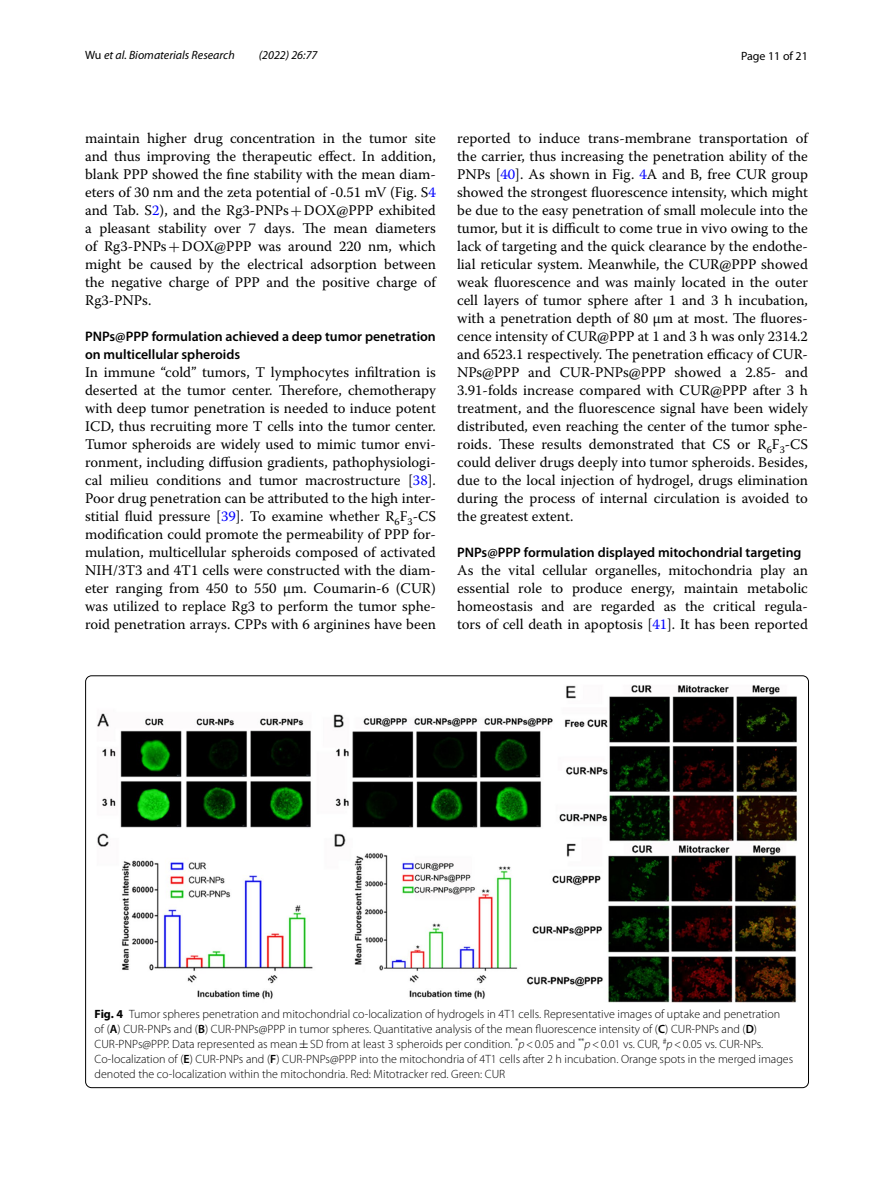
<style>
.page{position:relative;width:893px;height:1187px;background:#fff}
.page>*{position:absolute;margin:0;border:0;box-sizing:border-box;transform-origin:0 0}
.t1{font:14.7px/18px "Warnock Pro";color:#000;text-align:justify}
.t2{font:600 13.8px/18px "Myriad Pro";color:#000}
.t3{font:300 12px/15px "Myriad Pro";color:#000}
.t4{font:italic 12px "Myriad Pro";color:#000}
.t5{font:12px "Myriad Pro";color:#000}
.s1{font-style:normal}
.s2{color:#00f}
.s3{font-family:"MTSY"}
.s4{font-weight:700}
.s5{font-weight:600}
.s6{font-family:"MTSY";font-weight:400}
.s7{font-style:italic}
</style>
<div class="page">
<img style="left:97px;top:685px;width:700px;height:318px">
<p class="t4" style="left:85px;top:48px;width:151px"><span class="s1">Wu</span> et al. Biomaterials Research</p>
<p class="t4" style="left:259px;top:48px;width:60px">(2022) 26:77</p>
<p class="t5" style="left:741px;top:48px;width:68px">Page 11 of 21</p>
<p class="t1" style="left:85px;top:128px;width:352px">maintain higher drug concentration in the tumor site and thus improving the therapeutic effect. In addition, blank PPP showed the fine stability with the mean diam&shy;eters of 30 nm and the zeta potential of -0.51 mV (Fig. S<span class="s2">4 </span>and Tab. S<span class="s2">2</span>), and the Rg3-PNPs<span class="s3">+</span>DOX@PPP exhibited a pleasant stability over 7 days. The mean diameters of Rg3-PNPs<span class="s3">+</span>DOX@PPP was around 220 nm, which might be caused by the electrical adsorption between the negative charge of PPP and the positive charge of Rg3-PNPs.</p>
<p class="t2" style="left:85px;top:327px;width:352px">PNPs@PPP formulation achieved a deep tumor penetration on multicellular spheroids</p>
<p class="t1" style="left:85px;top:362px;width:352px">In immune “cold” tumors, T lymphocytes infiltration is deserted at the tumor center. Therefore, chemotherapy with deep tumor penetration is needed to induce potent ICD, thus recruiting more T cells into the tumor center.<br>Tumor spheroids are widely used to mimic tumor envi&shy;ronment, including diffusion gradients, pathophysiologi&shy;cal milieu conditions and tumor macrostructure [<span class="s2">38</span>].<br>Poor drug penetration can be attributed to the high inter&shy;stitial fluid pressure [<span class="s2">39</span>]. To examine whether R<sub>6</sub>F<sub>3</sub>-CS modification could promote the permeability of PPP for&shy;mulation, multicellular spheroids composed of activated NIH/3T3 and 4T1 cells were constructed with the diam&shy;eter ranging from 450 to 550 μm. Coumarin-6 (CUR) was utilized to replace Rg3 to perform the tumor sphe&shy;roid penetration arrays. CPPs with 6 arginines have been</p>
<p class="t1" style="left:457px;top:128px;width:352px">reported to induce trans-membrane transportation of the carrier, thus increasing the penetration ability of the PNPs [<span class="s2">40</span>]. As shown in Fig. <span class="s2">4</span>A and B, free CUR group showed the strongest fluorescence intensity, which might be due to the easy penetration of small molecule into the tumor, but it is difficult to come true in vivo owing to the lack of targeting and the quick clearance by the endothe&shy;lial reticular system. Meanwhile, the CUR@PPP showed weak fluorescence and was mainly located in the outer cell layers of tumor sphere after 1 and 3 h incubation, with a penetration depth of 80 μm at most. The fluores&shy;cence intensity of CUR@PPP at 1 and 3 h was only 2314.2 and 6523.1 respectively. The penetration efficacy of CUR-NPs@PPP and CUR-PNPs@PPP showed a 2.85- and 3.91-folds increase compared with CUR@PPP after 3 h treatment, and the fluorescence signal have been widely distributed, even reaching the center of the tumor sphe&shy;roids. These results demonstrated that CS or R<sub>6</sub>F<sub>3</sub>-CS could deliver drugs deeply into tumor spheroids. Besides, due to the local injection of hydrogel, drugs elimination during the process of internal circulation is avoided to the greatest extent.</p>
<p class="t2" style="left:457px;top:543px;width:346px">PNPs@PPP formulation displayed mitochondrial targeting</p>
<p class="t1" style="left:457px;top:560px;width:352px">As the vital cellular organelles, mitochondria play an essential role to produce energy, maintain metabolic homeostasis and are regarded as the critical regula&shy;tors of cell death in apoptosis [<span class="s2">41</span>]. It has been reported</p>
<p class="t3" style="left:95px;top:1006px;width:700px"><span class="s4">Fig. 4</span> Tumor spheres penetration and mitochondrial co-localization of hydrogels in 4T1 cells. Representative images of uptake and penetration<br>of (<span class="s5">A</span>) CUR-PNPs and (<span class="s5">B</span>) CUR-PNPs@PPP in tumor spheres. Quantitative analysis of the mean fluorescence intensity of (<span class="s5">C</span>) CUR-PNPs and (<span class="s5">D</span>)<br>CUR-PNPs@PPP. Data represented as mean<span class="s6">±</span>SD from at least 3 spheroids per condition. <sup>*</sup><span class="s7">p</span>&lt;0.05 and <sup>**</sup><span class="s7">p</span>&lt;0.01 vs. CUR, <sup>#</sup><span class="s7">p</span>&lt;0.05 vs. CUR-NPs.<br>Co-localization of (<span class="s5">E</span>) CUR-PNPs and (<span class="s5">F</span>) CUR-PNPs@PPP into the mitochondria of 4T1 cells after 2 h incubation. Orange spots in the merged images denoted the co-localization within the mitochondria. Red: Mitotracker red. Green: CUR</p>
</div>
